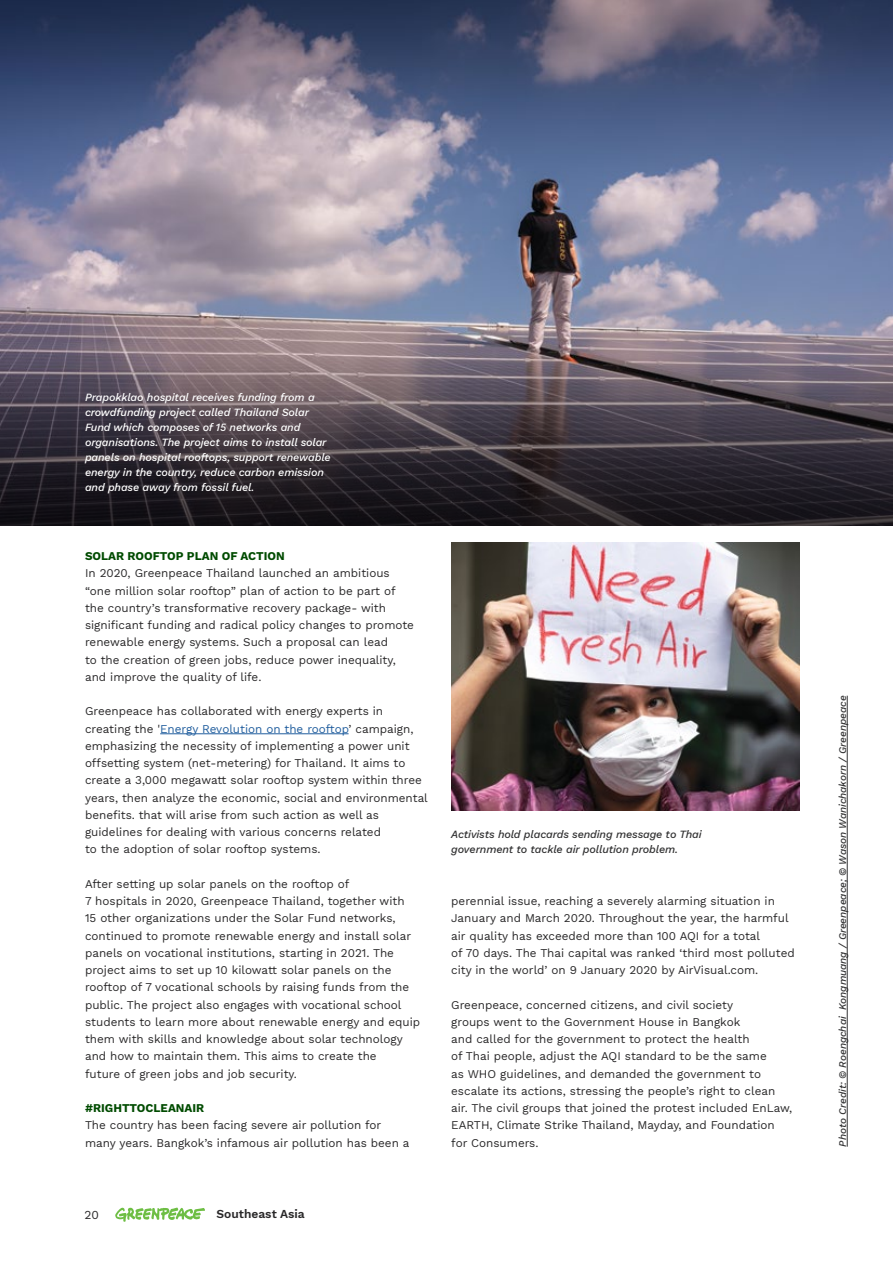
<style>
.page{position:relative;width:893px;height:1263px;background:#fff}
.page>*{position:absolute;margin:0;border:0;box-sizing:border-box;transform-origin:0 0}
.t1{font:600 12px "Work Sans";color:#292829}
.t2{font:12px "Work Sans";color:#292829}
.t3{font:11.7px/17.2px "Work Sans";color:#292829}
.t4{font:700 11.7px "Work Sans";color:#004b00}
.t5{font:italic 500 10.8px/15px "Work Sans";letter-spacing:-.01em;color:#fff}
.t6{font:italic 500 10.8px/15px "Work Sans";letter-spacing:-.01em;color:#333334}
.t7{font:italic 500 10.2px "Work Sans";color:#333334}
.s1{color:#215e9e}
</style>
<div class="page">
<svg style="left:115px;top:1207px;width:90px;height:15px"></svg>
<img style="left:0;top:0;width:893px;height:353px">
<img style="left:451px;top:543px;width:348px;height:267px">
<svg style="left:0;top:353px;width:893px;height:173px;background:#453d45"></svg>
<hr style="left:160px;top:733px;width:189px;height:1px;background:#215e9e">
<hr style="left:847px;top:696px;width:1px;height:451px;background:#333334">
<p class="t5" style="left:85px;top:389px;width:247px">Prapokklao hospital receives funding from a crowdfunding project called Thailand Solar Fund which composes of 15 networks and organisations. The project aims to install solar panels on hospital rooftops, support renewable energy in the country, reduce carbon emission and phase away from fossil fuel.</p>
<p class="t4" style="left:85px;top:547px;width:201px">SOLAR ROOFTOP PLAN OF ACTION</p>
<p class="t3" style="left:85px;top:564px;width:330px">In 2020, Greenpeace Thailand launched an ambitious “one million solar rooftop” plan of action to be part of the country’s transformative recovery package- with significant funding and radical policy changes to promote renewable energy systems. Such a proposal can lead<br>to the creation of green jobs, reduce power inequality, and improve the quality of life.</p>
<p class="t3" style="left:85px;top:702px;width:344px">Greenpeace has collaborated with energy experts in creating the '<span class="s1">Energy Revolution on the rooftop</span>’ campaign, emphasizing the necessity of implementing a power unit offsetting system (net-metering) for Thailand. It aims to create a 3,000 megawatt solar rooftop system within three years, then analyze the economic, social and environmental benefits. that will arise from such action as well as guidelines for dealing with various concerns related<br>to the adoption of solar rooftop systems.</p>
<p class="t3" style="left:85px;top:875px;width:337px">After setting up solar panels on the rooftop of<br>7 hospitals in 2020, Greenpeace Thailand, together with<br>15 other organizations under the Solar Fund networks, continued to promote renewable energy and install solar panels on vocational institutions, starting in 2021. The project aims to set up 10 kilowatt solar panels on the rooftop of 7 vocational schools by raising funds from the public. The project also engages with vocational school students to learn more about renewable energy and equip them with skills and knowledge about solar technology and how to maintain them. This aims to create the<br>future of green jobs and job security.</p>
<p class="t4" style="left:85px;top:1099px;width:121px">#RIGHTTOCLEANAIR</p>
<p class="t3" style="left:85px;top:1116px;width:326px">The country has been facing severe air pollution for many years. Bangkok’s infamous air pollution has been a</p>
<p class="t6" style="left:451px;top:826px;width:252px">Activists hold placards sending message to Thai government to tackle air pollution problem.</p>
<p class="t3" style="left:451px;top:892px;width:345px">perennial issue, reaching a severely alarming situation in January and March 2020. Throughout the year, the harmful air quality has exceeded more than 100 AQI for a total<br>of 70 days. The Thai capital was ranked ‘third most polluted city in the world’ on 9 January 2020 by AirVisual.com.</p>
<p class="t3" style="left:451px;top:995px;width:342px">Greenpeace, concerned citizens, and civil society<br>groups went to the Government House in Bangkok<br>and called for the government to protect the health<br>of Thai people, adjust the AQI standard to be the same<br>as WHO guidelines, and demanded the government to escalate its actions, stressing the people’s right to clean air. The civil groups that joined the protest included EnLaw, EARTH, Climate Strike Thailand, Mayday, and Foundation for Consumers.</p>
<p class="t2" style="left:85px;top:1205px;width:16px">20</p>
<p class="t1" style="left:216px;top:1205px;width:90px">Southeast Asia</p>
<p class="t7" style="left:835px;top:1147px;width:452px;rotate:-90deg">Photo Credit: © Roengchai Kongmuang / Greenpeace; © Wason Wanichakorn / Greenpeace</p>
</div>
